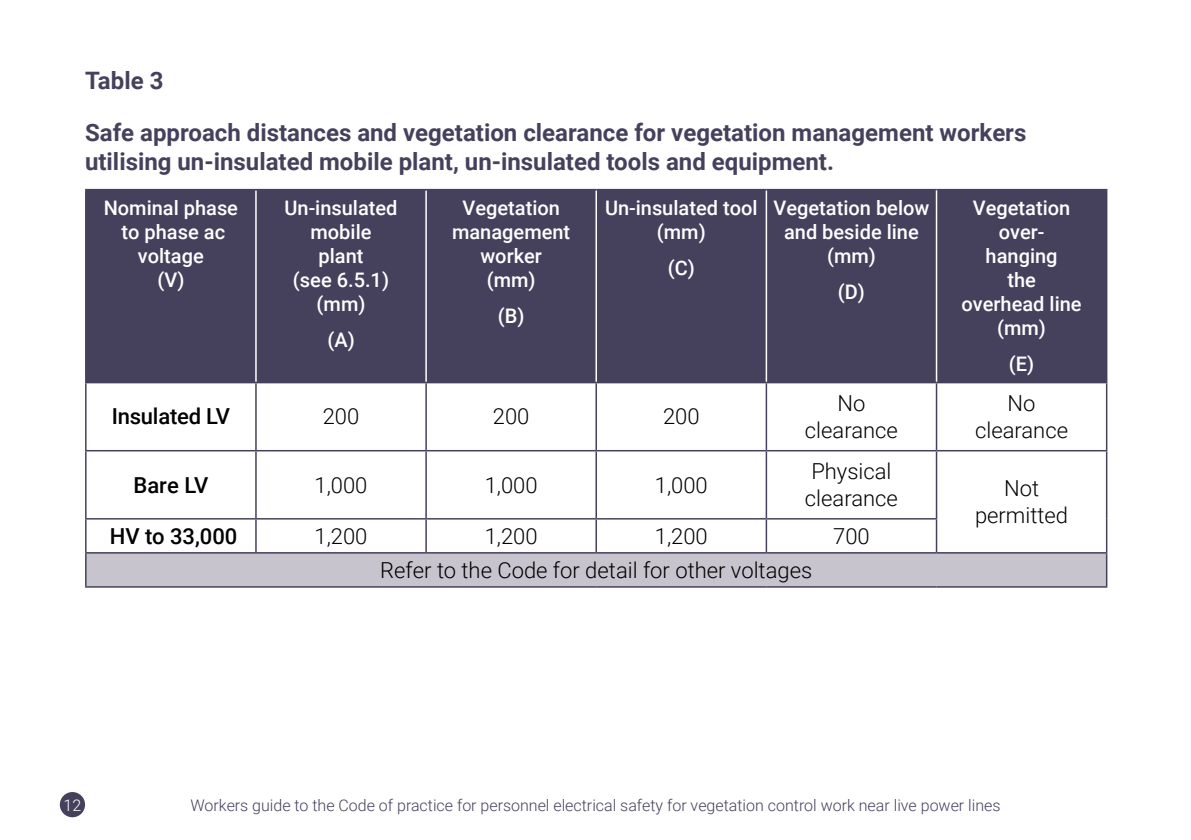
<style>
.page{position:relative;width:1191px;height:840px;background:#fff}
.page>*{position:absolute;margin:0;border:0;box-sizing:border-box;transform-origin:0 0}
.Sub_Heading_12_14_4{font:700 24px/28.8px "Roboto";color:#45415d}
.Body_Text_11_13_2{font:300 22px/26.4px "Roboto";color:#000;text-align:center}
.Body_Text_11_13_2-2{font:500 22px "Roboto";letter-spacing:-.01em;color:#000}
.Body_Text_11_13_2-3{font:500 20px/24px "Roboto";color:#fff;text-align:center}
.t1{font:300 16px "Roboto";color:#45415d}
.t2{font:300 16px "Roboto";color:#fff}
</style>
<div class="page">
<div style="left:87px;top:190px;width:1019px;height:191px;background:#45415d"></div>
<div style="left:86px;top:552px;width:1020px;height:34px;background:#c8c4cd"></div>
<hr style="left:255px;top:190px;width:2px;height:191px;background:#fff">
<hr style="left:425px;top:190px;width:2px;height:191px;background:#fff">
<hr style="left:595px;top:190px;width:2px;height:191px;background:#fff">
<hr style="left:765px;top:190px;width:2px;height:191px;background:#fff">
<hr style="left:85px;top:189px;width:171px;height:1px;background:#45415d">
<hr style="left:85px;top:190px;width:2px;height:191px;background:#45415d">
<hr style="left:256px;top:189px;width:170px;height:1px;background:#45415d">
<hr style="left:426px;top:189px;width:170px;height:1px;background:#45415d">
<hr style="left:596px;top:189px;width:170px;height:1px;background:#45415d">
<hr style="left:766px;top:189px;width:170px;height:1px;background:#45415d">
<hr style="left:936px;top:189px;width:171px;height:1px;background:#45415d">
<hr style="left:935px;top:190px;width:2px;height:191px;background:#fff">
<hr style="left:1106px;top:190px;width:1px;height:191px;background:#45415d">
<hr style="left:85px;top:381px;width:171px;height:2px;background:#45415d">
<hr style="left:85px;top:383px;width:2px;height:66px;background:#45415d">
<hr style="left:256px;top:381px;width:170px;height:2px;background:#45415d">
<hr style="left:255px;top:383px;width:2px;height:66px;background:#45415d">
<hr style="left:426px;top:381px;width:170px;height:2px;background:#45415d">
<hr style="left:425px;top:383px;width:2px;height:66px;background:#45415d">
<hr style="left:596px;top:381px;width:170px;height:2px;background:#45415d">
<hr style="left:595px;top:383px;width:2px;height:66px;background:#45415d">
<hr style="left:766px;top:381px;width:170px;height:2px;background:#45415d">
<hr style="left:765px;top:383px;width:2px;height:66px;background:#45415d">
<hr style="left:936px;top:381px;width:171px;height:2px;background:#45415d">
<hr style="left:935px;top:383px;width:2px;height:66px;background:#45415d">
<hr style="left:1106px;top:383px;width:1px;height:66px;background:#45415d">
<hr style="left:85px;top:449px;width:171px;height:2px;background:#45415d">
<hr style="left:85px;top:451px;width:2px;height:66px;background:#45415d">
<hr style="left:256px;top:449px;width:170px;height:2px;background:#45415d">
<hr style="left:255px;top:451px;width:2px;height:66px;background:#45415d">
<hr style="left:426px;top:449px;width:170px;height:2px;background:#45415d">
<hr style="left:425px;top:451px;width:2px;height:66px;background:#45415d">
<hr style="left:596px;top:449px;width:170px;height:2px;background:#45415d">
<hr style="left:595px;top:451px;width:2px;height:66px;background:#45415d">
<hr style="left:766px;top:449px;width:170px;height:2px;background:#45415d">
<hr style="left:765px;top:451px;width:2px;height:66px;background:#45415d">
<hr style="left:936px;top:449px;width:171px;height:2px;background:#45415d">
<hr style="left:935px;top:451px;width:2px;height:66px;background:#45415d">
<hr style="left:1106px;top:451px;width:1px;height:67px;background:#45415d">
<hr style="left:1106px;top:518px;width:1px;height:34px;background:#45415d">
<hr style="left:85px;top:517px;width:171px;height:2px;background:#45415d">
<hr style="left:85px;top:519px;width:2px;height:33px;background:#45415d">
<hr style="left:256px;top:517px;width:170px;height:2px;background:#45415d">
<hr style="left:255px;top:519px;width:2px;height:33px;background:#45415d">
<hr style="left:426px;top:517px;width:170px;height:2px;background:#45415d">
<hr style="left:425px;top:519px;width:2px;height:33px;background:#45415d">
<hr style="left:596px;top:517px;width:170px;height:2px;background:#45415d">
<hr style="left:595px;top:519px;width:2px;height:33px;background:#45415d">
<hr style="left:766px;top:517px;width:171px;height:2px;background:#45415d">
<hr style="left:765px;top:519px;width:2px;height:33px;background:#45415d">
<hr style="left:935px;top:519px;width:2px;height:33px;background:#45415d">
<hr style="left:85px;top:552px;width:171px;height:1px;background:#45415d">
<hr style="left:85px;top:553px;width:2px;height:33px;background:#45415d">
<hr style="left:256px;top:552px;width:170px;height:1px;background:#45415d">
<hr style="left:426px;top:552px;width:170px;height:1px;background:#45415d">
<hr style="left:596px;top:552px;width:170px;height:1px;background:#45415d">
<hr style="left:766px;top:552px;width:170px;height:1px;background:#45415d">
<hr style="left:936px;top:552px;width:171px;height:1px;background:#45415d">
<hr style="left:1106px;top:553px;width:1px;height:33px;background:#45415d">
<hr style="left:85px;top:586px;width:171px;height:1px;background:#45415d">
<hr style="left:256px;top:586px;width:170px;height:1px;background:#45415d">
<hr style="left:426px;top:586px;width:170px;height:1px;background:#45415d">
<hr style="left:596px;top:586px;width:170px;height:1px;background:#45415d">
<hr style="left:766px;top:586px;width:170px;height:1px;background:#45415d">
<hr style="left:936px;top:586px;width:171px;height:1px;background:#45415d">
<div style="left:60px;top:791px;width:25px;height:25px;background:#45415d;border-radius:50%"></div>
<h2 class="Sub_Heading_12_14_4" style="left:85px;top:65px;width:80px">Table 3</h2>
<h2 class="Sub_Heading_12_14_4" style="left:85px;top:117px;width:943px">Safe approach distances and vegetation clearance for vegetation management workers utilising un-insulated mobile plant, un-insulated tools and equipment.</h2>
<p class="Body_Text_11_13_2-3" style="left:104px;top:195px;width:136px">Nominal phase to phase ac voltage<br>(V)</p>
<p class="Body_Text_11_13_2-3" style="left:284px;top:195px;width:114px">Un-insulated mobile<br>plant<br>(see 6.5.1) (mm)</p>
<p class="Body_Text_11_13_2-3" style="left:327px;top:326px;width:29px">(A)</p>
<p class="Body_Text_11_13_2-3" style="left:605px;top:195px;width:154px">Un-insulated tool (mm)</p>
<p class="Body_Text_11_13_2-3" style="left:668px;top:254px;width:29px">(C)</p>
<p class="Body_Text_11_13_2-3" style="left:773px;top:195px;width:157px">Vegetation below and beside line (mm)</p>
<p class="Body_Text_11_13_2-3" style="left:838px;top:278px;width:29px">(D)</p>
<p class="Body_Text_11_13_2-3" style="left:452px;top:195px;width:120px">Vegetation management worker<br>(mm)</p>
<p class="Body_Text_11_13_2-3" style="left:498px;top:302px;width:28px">(B)</p>
<p class="Body_Text_11_13_2-3" style="left:961px;top:195px;width:122px">Vegetation over&shy;hanging<br>the<br>overhead line (mm)</p>
<p class="Body_Text_11_13_2-3" style="left:1009px;top:350px;width:27px">(E)</p>
<p class="Body_Text_11_13_2-2" style="left:112px;top:401px;width:120px">Insulated LV</p>
<p class="Body_Text_11_13_2" style="left:323px;top:402px;width:38px">200</p>
<p class="Body_Text_11_13_2" style="left:493px;top:402px;width:38px">200</p>
<p class="Body_Text_11_13_2" style="left:663px;top:402px;width:38px">200</p>
<p class="Body_Text_11_13_2" style="left:805px;top:389px;width:94px">No clearance</p>
<p class="Body_Text_11_13_2" style="left:975px;top:389px;width:94px">No clearance</p>
<p class="Body_Text_11_13_2-2" style="left:133px;top:469px;width:76px">Bare LV</p>
<p class="Body_Text_11_13_2" style="left:314px;top:470px;width:54px">1,000</p>
<p class="Body_Text_11_13_2" style="left:484px;top:470px;width:54px">1,000</p>
<p class="Body_Text_11_13_2" style="left:655px;top:470px;width:54px">1,000</p>
<p class="Body_Text_11_13_2" style="left:805px;top:457px;width:94px;text-align:left">Physical clearance</p>
<p class="Body_Text_11_13_2-2" style="left:110px;top:520px;width:129px">HV to 33,000</p>
<p class="Body_Text_11_13_2" style="left:314px;top:521px;width:54px">1,200</p>
<p class="Body_Text_11_13_2" style="left:484px;top:521px;width:54px">1,200</p>
<p class="Body_Text_11_13_2" style="left:655px;top:521px;width:54px">1,200</p>
<p class="Body_Text_11_13_2" style="left:833px;top:521px;width:38px">700</p>
<p class="Body_Text_11_13_2" style="left:380px;top:555px;width:433px">Refer to the Code for detail for other voltages</p>
<p class="Body_Text_11_13_2" style="left:975px;top:474px;width:95px">Not permitted</p>
<p class="t2" style="left:64px;top:793px;width:19px">12</p>
<p class="t1" style="left:190px;top:793px;width:811px">Workers guide to the Code of practice for personnel electrical safety for vegetation control work near live power lines</p>
</div>
